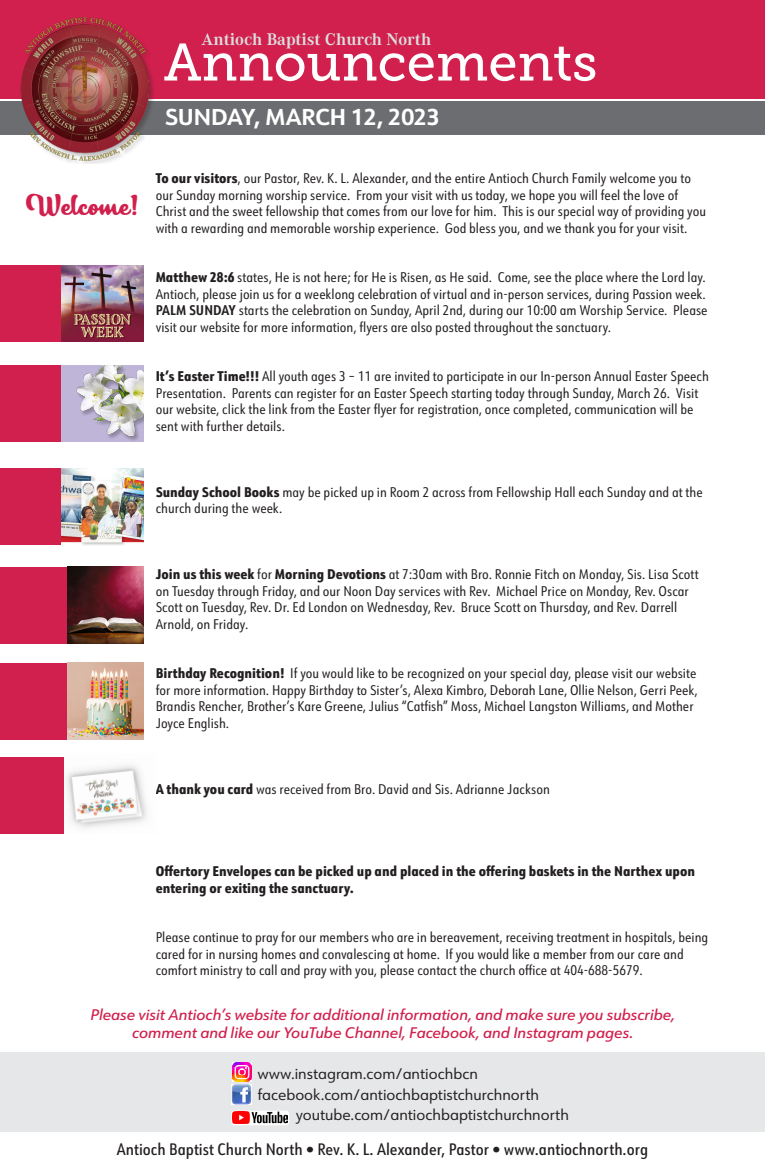
<style>
.page{position:relative;width:765px;height:1170px;background:#fff}
.page>*{position:absolute;margin:0;border:0;box-sizing:border-box;transform-origin:0 0}
.t1{font:52.5px "Museo Slab 500";color:#fff}
.t2{font:28.25px "Merengue Script";color:#d1204d;scale:.9 1}
.t3{font:700 22.5px "URW Form";color:#fff}
.t4{font:700 17.5px "Corporate A Pro";color:#dcdddf}
.t5{font:500 16.25px "URW Form Cond";color:#231f20}
.t6{font:italic 500 15px/18px "URW Form";color:#d1204d;text-align:center}
.t7{font:15px "URW Form";color:#231f20}
.t8{font:13.75px/16.5px "URW Form Cond";color:#231f20}
.t9{font:800 13.75px/16.5px "URW Form Cond";color:#231f20}
.s1{font-weight:800}
.s2{font-weight:700}
</style>
<div class="page">
<div style="left:0;top:1052px;width:765px;height:80px;background:#e6e7e9"></div>
<div style="left:0;top:567px;width:102px;height:76px;background:#d1204d"></div>
<div style="left:0;top:265px;width:102px;height:77px;background:#d1204d"></div>
<div style="left:0;top:365px;width:102px;height:77px;background:#d1204d"></div>
<div style="left:0;top:469px;width:102px;height:76px;background:#d1204d"></div>
<div style="left:0;top:663px;width:102px;height:76px;background:#d1204d"></div>
<div style="left:0;top:0;width:765px;height:99px;background:#d1204d"></div>
<div style="left:0;top:102px;width:765px;height:33px;background:#6c6d70"></div>
<img style="left:68px;top:567px;width:76px;height:76px">
<div style="left:61px;top:365px;width:83px;height:77px;background:#bfb5d8"></div>
<div style="left:76px;top:365px;width:68px;height:77px;background:#231f20;opacity:.3"></div>
<img style="left:76px;top:365px;width:68px;height:73px">
<img style="left:61px;top:469px;width:83px;height:76px">
<img style="left:68px;top:663px;width:76px;height:76px">
<img style="left:12px;top:17px;width:147px;height:146px">
<div style="left:0;top:757px;width:102px;height:76px;background:#d1204d"></div>
<img style="left:65px;top:757px;width:82px;height:76px">
<img style="left:61px;top:265px;width:83px;height:77px">
<svg style="left:231px;top:1111px;width:58px;height:14px"></svg>
<img style="left:233px;top:1111px;width:54px;height:13px">
<img style="left:231px;top:1085px;width:20px;height:20px">
<svg style="left:232px;top:1063px;width:19px;height:2px"></svg>
<img style="left:232px;top:1065px;width:19px;height:6px">
<svg style="left:232px;top:1071px;width:19px;height:11px"></svg>
<p class="t4" style="left:202px;top:28px;width:231px">Antioch Baptist Church North</p>
<p class="t1" style="left:164px;top:33px;width:435px">Announcements</p>
<p class="t2" style="left:26px;top:189px;width:127px">Welcome!</p>
<p class="t3" style="left:165px;top:102px;width:276px">SUNDAY, MARCH 12, 2023</p>
<p class="t8" style="left:156px;top:169px;width:552px"><span class="s1">To our visitors</span>, our Pastor, Rev. K. L. Alexander, and the entire Antioch Church Family welcome you to our Sunday morning worship service. From your visit with us today, we hope you will feel the love of Christ and the sweet fellowship that comes from our love for him. This is our special way of providing you with a rewarding and memorable worship experience. God bless you, and we thank you for your visit.</p>
<p class="t8" style="left:156px;top:268px;width:553px"><span class="s1">Matthew 28:6</span> states, He is not here; for He is Risen, as He said. Come, see the place where the Lord lay.<br>Antioch, please join us for a weeklong celebration of virtual and in-person services, during Passion week.<br><span class="s2">PALM SUNDAY</span> starts the celebration on Sunday, April 2nd, during our 10:00 am Worship Service. Please visit our website for more information, flyers are also posted throughout the sanctuary.</p>
<p class="t8" style="left:156px;top:367px;width:555px"><span class="s1">It’s Easter Time!!!</span> All youth ages 3 – 11 are invited to participate in our In-person Annual Easter Speech Presentation. Parents can register for an Easter Speech starting today through Sunday, March 26. Visit our website, click the link from the Easter flyer for registration, once completed, communication will be sent with further details.</p>
<p class="t8" style="left:156px;top:483px;width:549px"><span class="s1">Sunday School Books</span> may be picked up in Room 2 across from Fellowship Hall each Sunday and at the church during the week.</p>
<p class="t8" style="left:156px;top:565px;width:545px"><span class="s1">Join us this week</span> for <span class="s1">Morning Devotions</span> at 7:30am with Bro. Ronnie Fitch on Monday, Sis. Lisa Scott on Tuesday through Friday, and our Noon Day services with Rev. Michael Price on Monday, Rev. Oscar Scott on Tuesday, Rev. Dr. Ed London on Wednesday, Rev. Bruce Scott on Thursday, and Rev. Darrell Arnold, on Friday.</p>
<p class="t8" style="left:156px;top:664px;width:543px"><span class="s1">Birthday Recognition!</span> If you would like to be recognized on your special day, please visit our website for more information. Happy Birthday to Sister’s, Alexa Kimbro, Deborah Lane, Ollie Nelson, Gerri Peek, Brandis Rencher, Brother’s Kare Greene, Julius “Catfish” Moss, Michael Langston Williams, and Mother Joyce English.</p>
<p class="t8" style="left:156px;top:780px;width:396px"><span class="s1">A thank you card</span> was received from Bro. David and Sis. Adrianne Jackson</p>
<p class="t9" style="left:156px;top:862px;width:541px">Offertory Envelopes can be picked up and placed in the offering baskets in the Narthex upon entering or exiting the sanctuary.</p>
<p class="t8" style="left:156px;top:928px;width:554px">Please continue to pray for our members who are in bereavement, receiving treatment in hospitals, being cared for in nursing homes and convalescing at home. If you would like a member from our care and comfort ministry to call and pray with you, please contact the church office at 404-688-5679.</p>
<p class="t6" style="left:91px;top:1005px;width:586px">Please visit Antioch’s website for additional information, and make sure you subscribe, comment and like our YouTube Channel, Facebook, and Instagram pages.</p>
<p class="t7" style="left:257px;top:1063px;width:222px">www.instagram.com/antiochbcn</p>
<p class="t7" style="left:257px;top:1084px;width:283px">facebook.com/antiochbaptistchurchnorth</p>
<p class="t7" style="left:296px;top:1105px;width:274px">youtube.com/antiochbaptistchurchnorth</p>
<p class="t5" style="left:117px;top:1139px;width:533px">Antioch Baptist Church North • Rev. K. L. Alexander, Pastor • www.antiochnorth.org</p>
</div>
